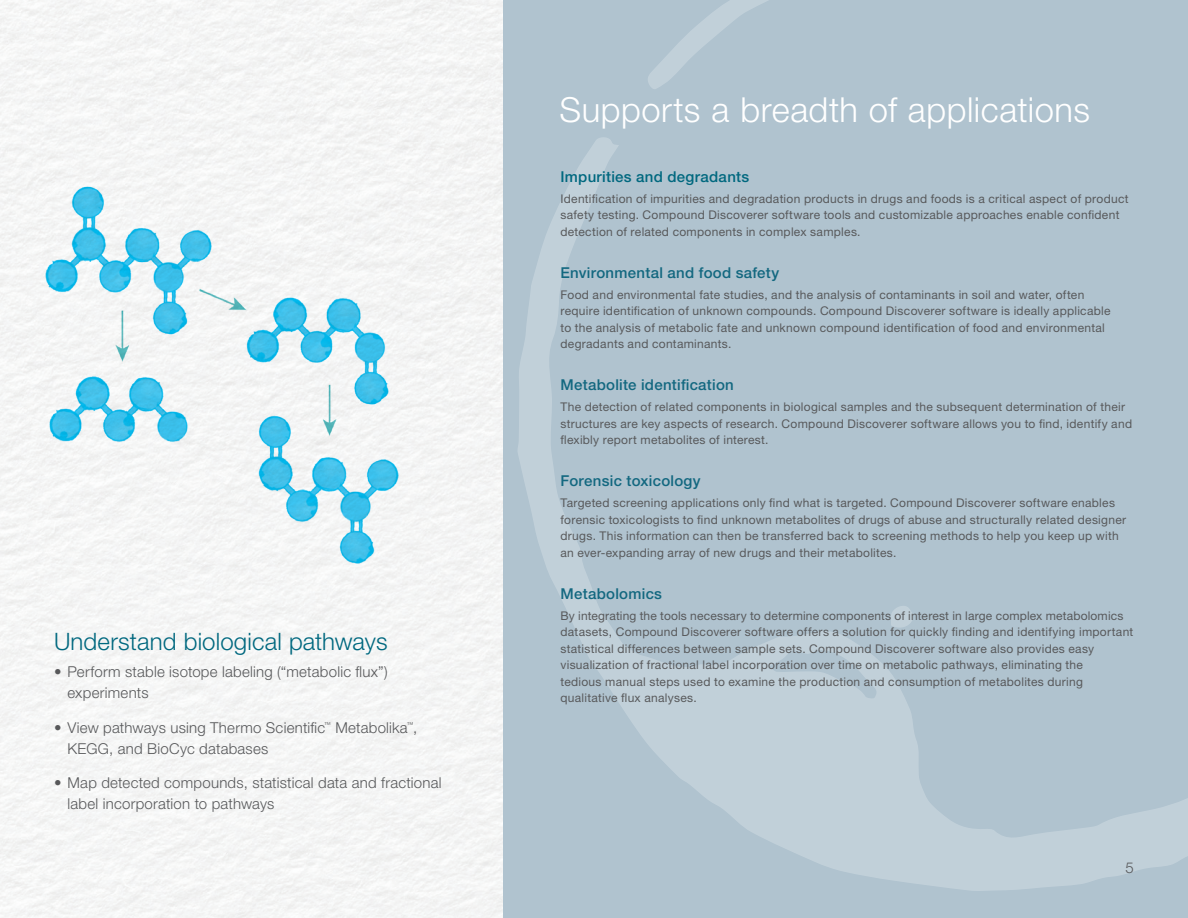
<style>
.page{position:relative;width:1188px;height:918px;background:#fff}
.page>*{position:absolute;margin:0;border:0;box-sizing:border-box;transform-origin:0 0}
.t1{font:300 34.5px "Helvetica Neue LT Std";letter-spacing:.015em;color:#fff}
.t2{font:300 24px "Helvetica Neue LTW1 G";letter-spacing:.005em;color:#00687f}
.t3{font:300 15px/21px "Helvetica Neue LTW1 G";letter-spacing:.015em;color:#57585a}
.t4{font:500 15px "Helvetica Neue LTW1 G";letter-spacing:.02em;color:#136880}
.t5{font:500 15px "Helvetica Neue LTW1 G";letter-spacing:.02em;color:#00687f}
.t6{font:300 15px "Helvetica Neue LT Std";color:#57585a}
.t7{font:12px/16.5px "Helvetica Neue LT Std";letter-spacing:.025em;color:#58595b}
.t8{font:300 6.75px "Helvetica Neue LTW1 G";color:#57585a}
</style>
<div class="page">
<div style="left:0;top:0;width:503px;height:918px;background:#f4f5f5"></div>
<div style="left:503px;top:0;width:685px;height:918px;background:#b0c3cf"></div>
<svg style="left:518px;top:137px;width:670px;height:754px"></svg>
<svg style="left:648px;top:0;width:120px;height:89px"></svg>
<svg style="left:890px;top:604px;width:25px;height:25px"></svg>
<img style="left:22px;top:172px;width:408px;height:396px">
<h2 class="t2" style="left:54px;top:626px;width:335px">Understand biological pathways</h2>
<p class="t3" style="left:68px;top:661px;width:322px;text-indent:-14px">• Perform stable isotope labeling (“metabolic flux”) experiments</p>
<p class="t3" style="left:54px;top:717px;width:273px">• View pathways using Thermo Scientific</p>
<p class="t8" style="left:324px;top:720px;width:8px">™</p>
<p class="t3" style="left:335px;top:717px;width:84px">Metabolika ,</p>
<p class="t8" style="left:407px;top:720px;width:8px">™</p>
<p class="t3" style="left:68px;top:738px;width:202px">KEGG, and BioCyc databases</p>
<p class="t3" style="left:68px;top:772px;width:376px;text-indent:-14px">• Map detected compounds, statistical data and fractional label incorporation to pathways</p>
<h1 class="t1" style="left:560px;top:88px;width:532px">Supports a breadth of applications</h1>
<p class="t5" style="left:561px;top:167px;width:190px">Impurities and degradants</p>
<p class="t7" style="left:561px;top:190px;width:570px">Identification of impurities and degradation products in drugs and foods is a critical aspect of product safety testing. Compound Discoverer software tools and customizable approaches enable confident detection of related components in complex samples.</p>
<p class="t4" style="left:561px;top:263px;width:220px">Environmental and food safety</p>
<p class="t7" style="left:561px;top:286px;width:552px">Food and environmental fate studies, and the analysis of contaminants in soil and water, often require identification of unknown compounds. Compound Discoverer software is ideally applicable to the analysis of metabolic fate and unknown compound identification of food and environmental degradants and contaminants.</p>
<p class="t4" style="left:561px;top:376px;width:175px">Metabolite identification</p>
<p class="t7" style="left:561px;top:398px;width:573px">The detection of related components in biological samples and the subsequent determination of their structures are key aspects of research. Compound Discoverer software allows you to find, identify and flexibly report metabolites of interest.</p>
<p class="t4" style="left:561px;top:472px;width:142px">Forensic toxicology</p>
<p class="t7" style="left:561px;top:494px;width:567px">Targeted screening applications only find what is targeted. Compound Discoverer software enables forensic toxicologists to find unknown metabolites of drugs of abuse and structurally related designer drugs. This information can then be transferred back to screening methods to help you keep up with an ever-expanding array of new drugs and their metabolites.</p>
<p class="t4" style="left:561px;top:584px;width:103px">Metabolomics</p>
<p class="t7" style="left:561px;top:607px;width:574px">By integrating the tools necessary to determine components of interest in large complex metabolomics datasets, Compound Discoverer software offers a solution for quickly finding and identifying important statistical differences between sample sets. Compound Discoverer software also provides easy visualization of fractional label incorporation over time on metabolic pathways, eliminating the<br>tedious manual steps used to examine the production and consumption of metabolites during qualitative flux analyses.</p>
<p class="t6" style="left:1126px;top:858px;width:10px">5</p>
</div>
